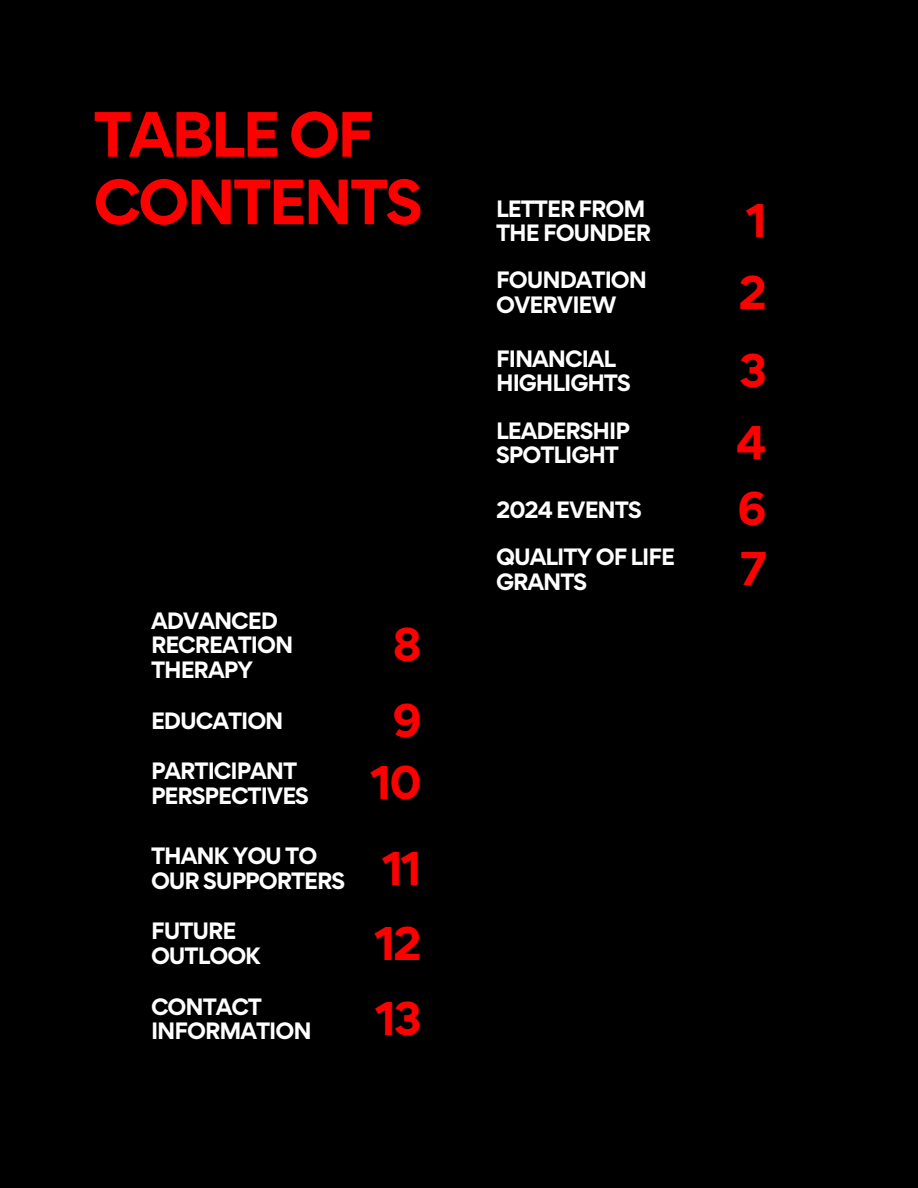
<style>
.page{position:relative;width:918px;height:1188px;background:#000}
.page>*{position:absolute;margin:0;border:0;box-sizing:border-box;transform-origin:0 0}
.t1{font:700 57px/67.5px "Gordita";letter-spacing:-.05em;color:#f00}
.t2{font:700 42.15px "Gordita";letter-spacing:-.05em;color:#f00}
.t3{font:700 21.15px/24.6px "Gordita";letter-spacing:-.05em;color:#fff}
</style>
<div class="page">
<h1 class="t1" style="left:94px;top:100px;width:331px">TABLE OF<br>CONTENTS</h1>
<p class="t3" style="left:151px;top:608px;width:144px">ADVANCED<br>RECREATION<br>THERAPY</p>
<p class="t3" style="left:151px;top:708px;width:134px">EDUCATION</p>
<p class="t3" style="left:151px;top:758px;width:160px">PARTICIPANT<br>PERSPECTIVES</p>
<p class="t3" style="left:151px;top:844px;width:196px">THANK YOU TO<br>OUR SUPPORTERS</p>
<p class="t2" style="left:393px;top:616px;width:30px">8</p>
<p class="t2" style="left:392px;top:692px;width:31px">9</p>
<p class="t2" style="left:371px;top:755px;width:53px">10</p>
<p class="t2" style="left:382px;top:840px;width:41px">11</p>
<p class="t3" style="left:151px;top:919px;width:111px">FUTURE<br>OUTLOOK</p>
<p class="t3" style="left:151px;top:994px;width:162px">CONTACT<br>INFORMATION</p>
<p class="t2" style="left:375px;top:990px;width:48px">13</p>
<p class="t2" style="left:375px;top:915px;width:49px">12</p>
<p class="t3" style="left:496px;top:196px;width:156px">LETTER FROM<br>THE FOUNDER</p>
<p class="t2" style="left:746px;top:192px;width:22px">1</p>
<p class="t2" style="left:738px;top:264px;width:30px">2</p>
<p class="t3" style="left:496px;top:268px;width:152px">FOUNDATION<br>OVERVIEW</p>
<p class="t3" style="left:496px;top:346px;width:136px">FINANCIAL<br>HIGHLIGHTS</p>
<p class="t3" style="left:496px;top:418px;width:135px">LEADERSHIP<br>SPOTLIGHT</p>
<p class="t2" style="left:739px;top:342px;width:29px">3</p>
<p class="t2" style="left:736px;top:414px;width:32px">4</p>
<p class="t2" style="left:738px;top:481px;width:31px">6</p>
<p class="t3" style="left:496px;top:497px;width:147px">2024 EVENTS</p>
<p class="t3" style="left:496px;top:544px;width:180px">QUALITY OF LIFE<br>GRANTS</p>
<p class="t2" style="left:740px;top:540px;width:28px">7</p>
</div>
